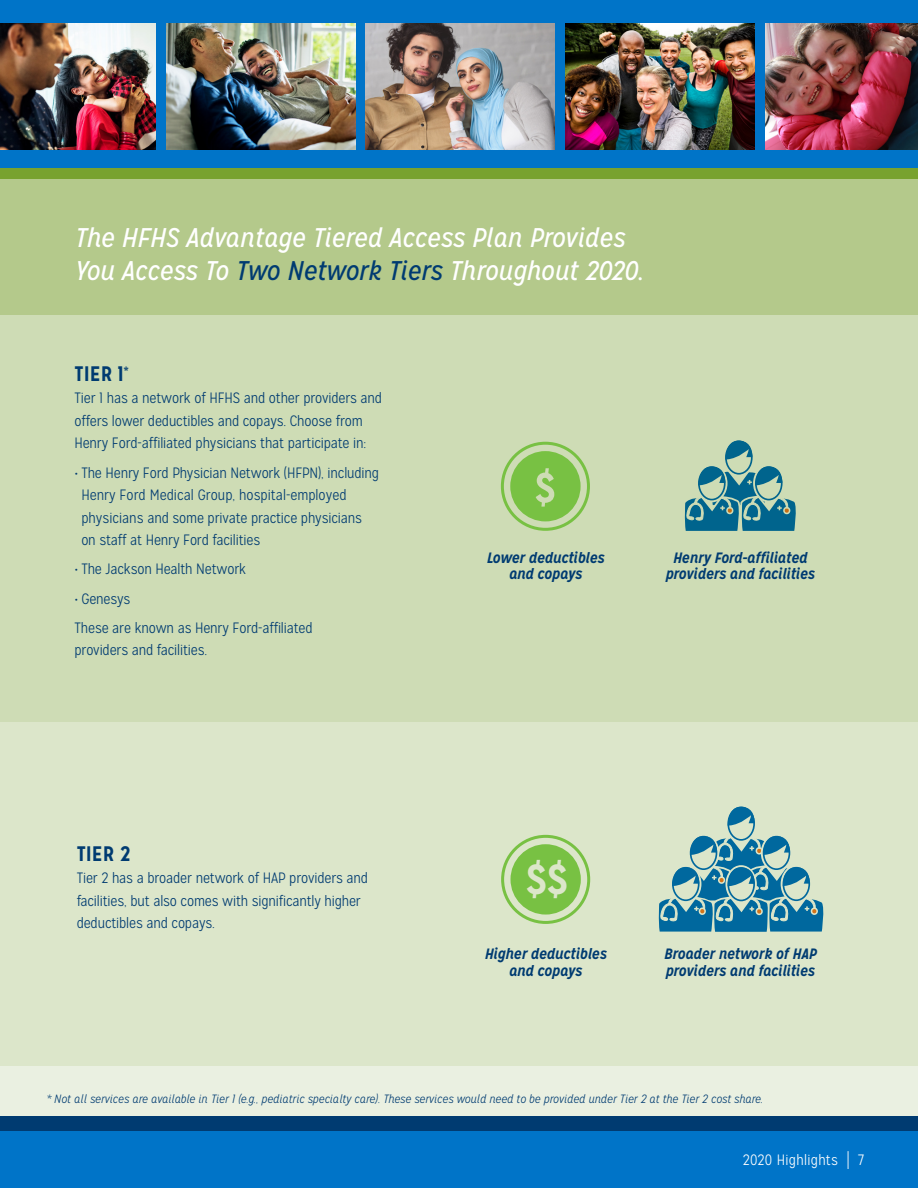
<style>
.page{position:relative;width:918px;height:1188px;background:#fff}
.page>*{position:absolute;margin:0;border:0;box-sizing:border-box;transform-origin:0 0}
.t1{font:700 42px "Mission Gothic";color:#dce6ca}
.t2{font:italic 27px/33px "Mission Gothic";color:#fff}
.t3{font:700 21px "Mission Gothic";color:#003b71}
.t4{font:300 15px/22.5px "Mission Gothic";letter-spacing:-.01em;color:#003b71}
.t5{font:italic 700 15px/16.5px "Mission Gothic";letter-spacing:-.01em;color:#003b71;text-align:center}
.t6{font:300 15px "Mission Gothic";letter-spacing:.02em;color:#fff}
.t7{font:italic 300 12px "Mission Gothic";color:#003b71}
.s1{color:#003b71}
.s2{font-size:19.8px}
</style>
<div class="page">
<div style="left:1px;top:828px;width:917px;height:302px;background:#eaf0e1"></div>
<div style="left:1px;top:720px;width:917px;height:346px;background:#dce6ca"></div>
<div style="left:0;top:164px;width:918px;height:153px;background:#b4c98b"></div>
<div style="left:0;top:13px;width:918px;height:155px;background:#0074c8"></div>
<img style="left:0;top:24px;width:156px;height:125px">
<img style="left:366px;top:24px;width:189px;height:125px">
<img style="left:166px;top:24px;width:189px;height:125px">
<img style="left:565px;top:24px;width:189px;height:125px">
<img style="left:765px;top:24px;width:153px;height:125px">
<div style="left:0;top:315px;width:918px;height:406px;background:#cedcb5"></div>
<div style="left:726px;top:805px;width:31px;height:38px;border:6px solid #fff;border-radius:50%"></div>
<div style="left:728px;top:807px;width:26px;height:33px;background:#dce6ca;border-radius:50%"></div>
<div style="left:727px;top:807px;width:28px;height:34px;border:2px solid #0074c8;border-radius:50%"></div>
<svg style="left:727px;top:806px;width:28px;height:20px"></svg>
<svg style="left:658px;top:833px;width:166px;height:99px"></svg>
<div style="left:723px;top:438px;width:32px;height:39px;border:6px solid #fff;border-radius:50%"></div>
<div style="left:726px;top:441px;width:26px;height:33px;background:#cedcb5;border-radius:50%"></div>
<div style="left:725px;top:440px;width:28px;height:35px;border:2px solid #0074c8;border-radius:50%"></div>
<svg style="left:725px;top:440px;width:27px;height:19px"></svg>
<div style="left:753px;top:464px;width:31px;height:38px;border:6px solid #fff;border-radius:50%"></div>
<div style="left:696px;top:464px;width:32px;height:38px;border:6px solid #fff;border-radius:50%"></div>
<svg style="left:684px;top:466px;width:112px;height:65px"></svg>
<div style="left:501px;top:835px;width:89px;height:89px;border:3px solid #78c143;border-radius:50%"></div>
<div style="left:511px;top:844px;width:70px;height:71px;background:#78c143;border-radius:50%"></div>
<div style="left:0;top:1116px;width:918px;height:14px;background:#003b71"></div>
<div style="left:501px;top:442px;width:89px;height:89px;border:3px solid #78c143;border-radius:50%"></div>
<div style="left:510px;top:451px;width:71px;height:70px;background:#78c143;border-radius:50%"></div>
<svg style="left:536px;top:468px;width:18px;height:39px"></svg>
<div style="left:0;top:168px;width:918px;height:11px;background:#78a22f"></div>
<div style="left:0;top:1130px;width:918px;height:58px;background:#0074c8"></div>
<div style="left:0;top:0;width:918px;height:19px;background:#0074c8"></div>
<h2 class="t2" style="left:75px;top:222px;width:570px">The HFHS Advantage Tiered Access Plan Provides<br>You Access To <span class="s1">Two Network Tiers</span> Throughout 2020.</h2>
<h3 class="t3" style="left:75px;top:360px;width:56px">TIER 1<sup>*</sup></h3>
<p class="t4" style="left:75px;top:387px;width:309px">Tier 1 has a network of HFHS and other providers and offers lower deductibles and copays. Choose from<br>Henry Ford-affiliated physicians that participate in:</p>
<p class="t4" style="left:81px;top:461px;width:299px;text-indent:-7px">• The Henry Ford Physician Network (HFPN), including Henry Ford Medical Group, hospital-employed physicians and some private practice physicians on staff at Henry Ford facilities</p>
<p class="t4" style="left:75px;top:558px;width:173px">• The Jackson Health Network</p>
<p class="t4" style="left:75px;top:584px;width:240px;line-height:29.2px">• Genesys<br>These are known as Henry Ford-affiliated</p>
<p class="t4" style="left:75px;top:639px;width:134px">providers and facilities.</p>
<p class="t5" style="left:487px;top:549px;width:119px">Lower deductibles and copays</p>
<p class="t5" style="left:666px;top:549px;width:151px">Henry Ford-affiliated providers and facilities</p>
<h3 class="t3" style="left:77px;top:840px;width:55px">TIER 2</h3>
<p class="t4" style="left:77px;top:867px;width:293px">Tier 2 has a broader network of HAP providers and facilities, but also comes with significantly higher deductibles and copays.</p>
<h1 class="t1" style="left:526px;top:853px;width:43px">$$</h1>
<p class="t5" style="left:485px;top:946px;width:124px">Higher deductibles and copays</p>
<p class="t5" style="left:664px;top:946px;width:154px;text-align:left">Broader network of HAP providers and facilities</p>
<p class="t7" style="left:46px;top:1091px;width:718px">* Not all services are available in Tier 1 (e.g., pediatric specialty care). These services would need to be provided under Tier 2 at the Tier 2 cost share.</p>
<p class="t6" style="left:743px;top:1151px;width:123px">2020 Highlights <span class="s2">|</span> 7</p>
</div>
